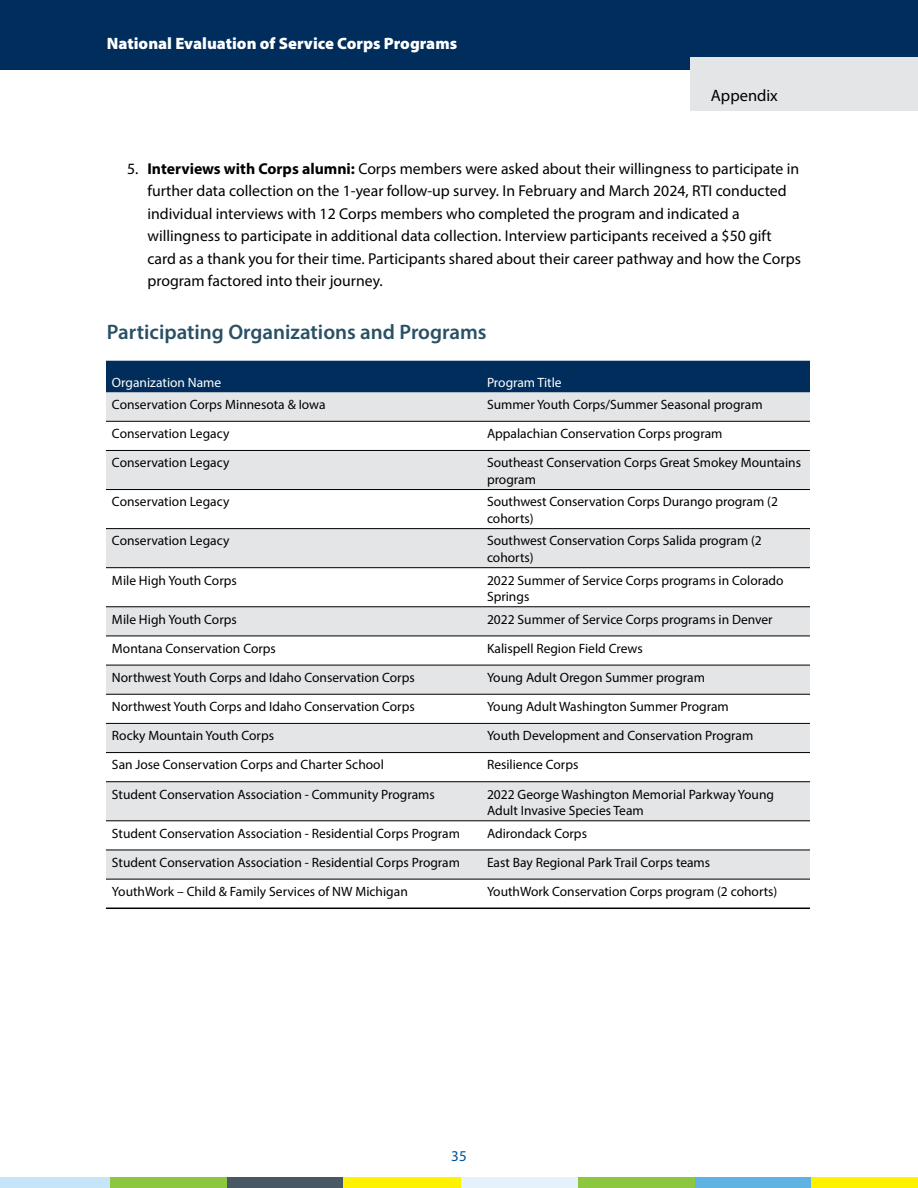
<style>
.page{position:relative;width:918px;height:1188px;background:#fff}
.page>*{position:absolute;margin:0;border:0;box-sizing:border-box;transform-origin:0 0}
.HEADER_2{font:600 21px "Myriad Pro";color:#2a5065}
.t1{font:900 16.5px "Myriad Pro";color:#fff}
.HEADER_BOX_text{font:16.5px "Myriad Pro";color:#000}
.t2{font:15.75px/22.5px "Myriad Pro";color:#000}
.t3{font:15px "Myriad Pro";color:#005295}
.Table_text_9pt{font:13.5px/16.2px "Myriad Pro";color:#000}
.Table_text_9pt-2{font:13.5px "Myriad Pro";color:#fff}
.s1{font-weight:700}
</style>
<div class="page">
<div style="left:0;top:0;width:918px;height:70px;background:#002d5b"></div>
<div style="left:227px;top:1178px;width:117px;height:10px;background:#485865"></div>
<div style="left:695px;top:1178px;width:117px;height:10px;background:#5eb3e3"></div>
<div style="left:110px;top:1178px;width:117px;height:10px;background:#8dc63f"></div>
<div style="left:578px;top:1178px;width:117px;height:10px;background:#8dc63f"></div>
<div style="left:0;top:1178px;width:110px;height:10px;background:#c7e5f8"></div>
<div style="left:461px;top:1178px;width:117px;height:10px;background:#e5f2fb"></div>
<div style="left:344px;top:1178px;width:117px;height:10px;background:#fff200"></div>
<div style="left:812px;top:1178px;width:106px;height:10px;background:#fff200"></div>
<div style="left:690px;top:57px;width:228px;height:54px;background:#e4e5e6"></div>
<div style="left:106px;top:361px;width:704px;height:32px;background:#002d5b"></div>
<svg style="left:106px;top:393px;width:704px;height:486px;fill:#e4e5e6"></svg>
<hr style="left:106px;top:421px;width:375px;height:1px;background:#000">
<hr style="left:481px;top:421px;width:329px;height:1px;background:#000">
<hr style="left:106px;top:450px;width:375px;height:1px;background:#000">
<hr style="left:481px;top:450px;width:329px;height:1px;background:#000">
<hr style="left:106px;top:489px;width:375px;height:1px;background:#000">
<hr style="left:481px;top:489px;width:329px;height:1px;background:#000">
<hr style="left:106px;top:528px;width:375px;height:1px;background:#000">
<hr style="left:481px;top:528px;width:329px;height:1px;background:#000">
<hr style="left:106px;top:567px;width:375px;height:1px;background:#000">
<hr style="left:481px;top:567px;width:329px;height:1px;background:#000">
<hr style="left:106px;top:606px;width:375px;height:1px;background:#000">
<hr style="left:481px;top:606px;width:329px;height:1px;background:#000">
<hr style="left:106px;top:636px;width:375px;height:1px;background:#000">
<hr style="left:481px;top:636px;width:329px;height:1px;background:#000">
<hr style="left:106px;top:665px;width:375px;height:1px;background:#000">
<hr style="left:481px;top:665px;width:329px;height:1px;background:#000">
<hr style="left:106px;top:694px;width:375px;height:1px;background:#000">
<hr style="left:481px;top:694px;width:329px;height:1px;background:#000">
<hr style="left:106px;top:723px;width:375px;height:1px;background:#000">
<hr style="left:481px;top:723px;width:329px;height:1px;background:#000">
<hr style="left:106px;top:752px;width:375px;height:1px;background:#000">
<hr style="left:481px;top:752px;width:329px;height:1px;background:#000">
<hr style="left:106px;top:781px;width:375px;height:1px;background:#000">
<hr style="left:481px;top:781px;width:329px;height:1px;background:#000">
<hr style="left:106px;top:820px;width:375px;height:1px;background:#000">
<hr style="left:481px;top:820px;width:329px;height:1px;background:#000">
<hr style="left:106px;top:850px;width:375px;height:1px;background:#000">
<hr style="left:481px;top:850px;width:329px;height:1px;background:#000">
<hr style="left:106px;top:879px;width:375px;height:1px;background:#000">
<hr style="left:481px;top:879px;width:329px;height:1px;background:#000">
<hr style="left:106px;top:908px;width:375px;height:1px;background:#000">
<hr style="left:481px;top:908px;width:329px;height:1px;background:#000">
<p class="t1" style="left:107px;top:33px;width:352px">National Evaluation of Service Corps Programs</p>
<p class="HEADER_BOX_text" style="left:711px;top:85px;width:69px">Appendix</p>
<p class="t2" style="left:147px;top:157px;width:655px;text-indent:-20px">5. <span class="s1">Interviews with Corps alumni:</span> Corps members were asked about their willingness to participate in further data collection on the 1-year follow-up survey. In February and March 2024, RTI conducted individual interviews with 12 Corps members who completed the program and indicated a willingness to participate in additional data collection. Interview participants received a $50 gift card as a thank you for their time. Participants shared about their career pathway and how the Corps program factored into their journey.</p>
<h4 class="HEADER_2" style="left:107px;top:318px;width:381px">Participating Organizations and Programs</h4>
<p class="Table_text_9pt-2" style="left:112px;top:374px;width:111px">Organization Name</p>
<p class="Table_text_9pt-2" style="left:487px;top:374px;width:76px">Program Title</p>
<p class="Table_text_9pt" style="left:112px;top:396px;width:215px">Conservation Corps Minnesota &amp; Iowa</p>
<p class="Table_text_9pt" style="left:487px;top:396px;width:277px">Summer Youth Corps/Summer Seasonal program</p>
<p class="Table_text_9pt" style="left:112px;top:425px;width:119px">Conservation Legacy</p>
<p class="Table_text_9pt" style="left:487px;top:425px;width:237px">Appalachian Conservation Corps program</p>
<p class="Table_text_9pt" style="left:112px;top:455px;width:119px">Conservation Legacy</p>
<p class="Table_text_9pt" style="left:487px;top:455px;width:316px">Southeast Conservation Corps Great Smokey Mountains program</p>
<p class="Table_text_9pt" style="left:112px;top:494px;width:119px">Conservation Legacy</p>
<p class="Table_text_9pt" style="left:487px;top:494px;width:293px">Southwest Conservation Corps Durango program (2 cohorts)</p>
<p class="Table_text_9pt" style="left:112px;top:533px;width:119px">Conservation Legacy</p>
<p class="Table_text_9pt" style="left:487px;top:533px;width:276px">Southwest Conservation Corps Salida program (2 cohorts)</p>
<p class="Table_text_9pt" style="left:112px;top:572px;width:126px">Mile High Youth Corps</p>
<p class="Table_text_9pt" style="left:487px;top:572px;width:298px">2022 Summer of Service Corps programs in Colorado<br>Springs</p>
<p class="Table_text_9pt" style="left:112px;top:611px;width:126px">Mile High Youth Corps</p>
<p class="Table_text_9pt" style="left:487px;top:611px;width:287px">2022 Summer of Service Corps programs in Denver</p>
<p class="Table_text_9pt" style="left:112px;top:640px;width:165px">Montana Conservation Corps</p>
<p class="Table_text_9pt" style="left:487px;top:640px;width:157px">Kalispell Region Field Crews</p>
<p class="Table_text_9pt" style="left:112px;top:669px;width:304px">Northwest Youth Corps and Idaho Conservation Corps</p>
<p class="Table_text_9pt" style="left:487px;top:669px;width:219px">Young Adult Oregon Summer program</p>
<p class="Table_text_9pt" style="left:112px;top:698px;width:304px">Northwest Youth Corps and Idaho Conservation Corps</p>
<p class="Table_text_9pt" style="left:487px;top:698px;width:243px">Young Adult Washington Summer Program</p>
<p class="Table_text_9pt" style="left:112px;top:727px;width:164px">Rocky Mountain Youth Corps</p>
<p class="Table_text_9pt" style="left:487px;top:727px;width:268px">Youth Development and Conservation Program</p>
<p class="Table_text_9pt" style="left:112px;top:757px;width:273px">San Jose Conservation Corps and Charter School</p>
<p class="Table_text_9pt" style="left:487px;top:757px;width:93px">Resilience Corps</p>
<p class="Table_text_9pt" style="left:112px;top:786px;width:324px">Student Conservation Association - Community Programs</p>
<p class="Table_text_9pt" style="left:487px;top:786px;width:289px">2022 George Washington Memorial Parkway Young<br>Adult Invasive Species Team</p>
<p class="Table_text_9pt" style="left:112px;top:825px;width:350px">Student Conservation Association - Residential Corps Program</p>
<p class="Table_text_9pt" style="left:487px;top:825px;width:102px">Adirondack Corps</p>
<p class="Table_text_9pt" style="left:112px;top:854px;width:350px">Student Conservation Association - Residential Corps Program</p>
<p class="Table_text_9pt" style="left:487px;top:854px;width:225px">East Bay Regional Park Trail Corps teams</p>
<p class="Table_text_9pt" style="left:112px;top:883px;width:297px">YouthWork – Child &amp; Family Services of NW Michigan</p>
<p class="Table_text_9pt" style="left:487px;top:883px;width:292px">YouthWork Conservation Corps program (2 cohorts)</p>
<p class="t3" style="left:451px;top:1146px;width:17px">35</p>
</div>
